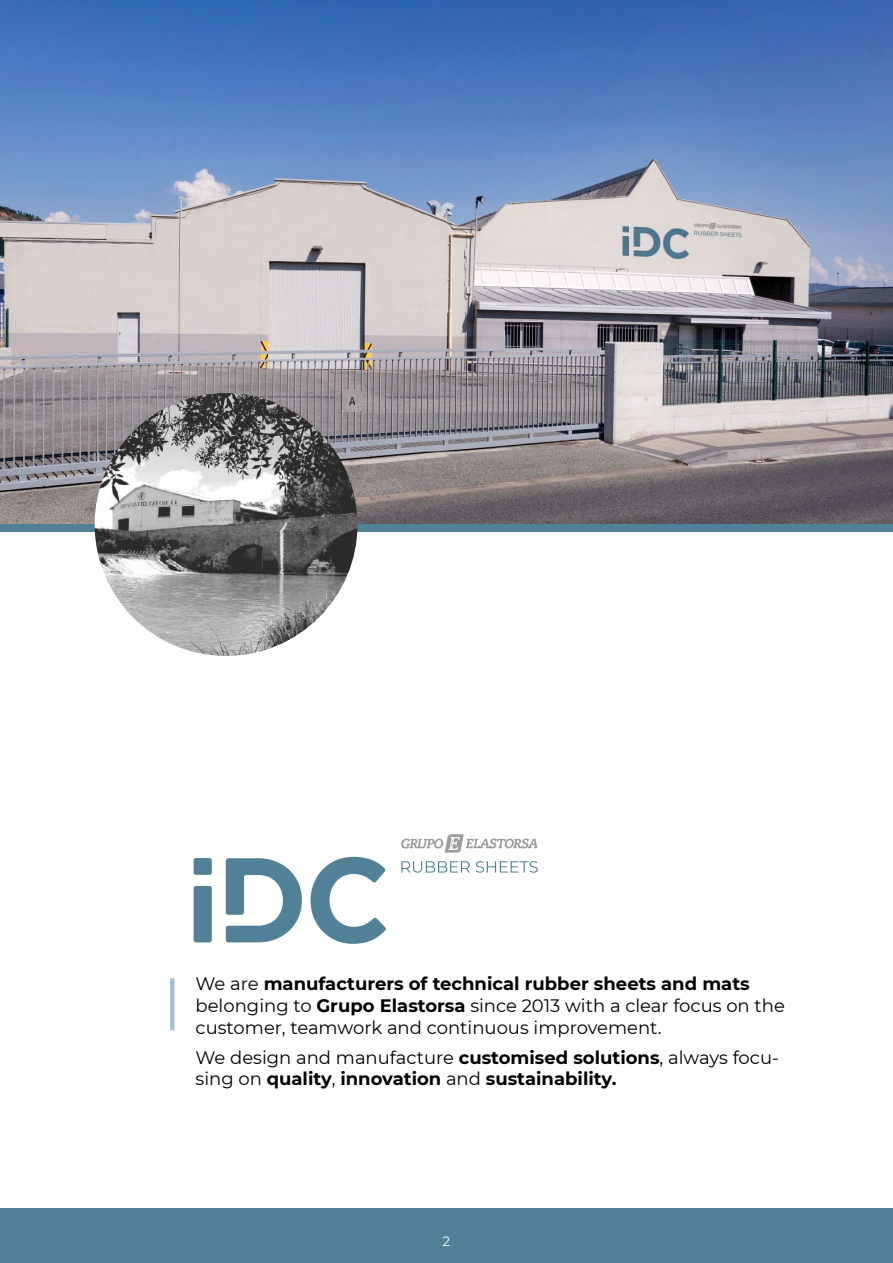
<style>
.page{position:relative;width:893px;height:1263px;background:#fff}
.page>*{position:absolute;margin:0;border:0;box-sizing:border-box;transform-origin:0 0}
.t1{font:18px/21.6px "Montserrat";color:#000}
.t2{font:700 18px/21.6px "Montserrat";color:#000}
.t3{font:13.5px "Montserrat";color:#fff}
.s1{font-weight:700}
.s2{font-weight:400}
</style>
<div class="page">
<div style="left:0;top:1209px;width:893px;height:54px;background:#518197"></div>
<img style="left:0;top:0;width:893px;height:524px">
<div style="left:170px;top:978px;width:5px;height:52px;background:#9dc3d4"></div>
<svg style="left:401px;top:834px;width:137px;height:19px"></svg>
<div style="left:194px;top:858px;width:18px;height:17px;background:#518196;border-radius:2px"></div>
<svg style="left:311px;top:857px;width:75px;height:87px"></svg>
<div style="left:194px;top:886px;width:18px;height:56px;background:#518196;border-radius:2px"></div>
<svg style="left:226px;top:858px;width:76px;height:84px"></svg>
<svg style="left:401px;top:861px;width:69px;height:12px"></svg>
<svg style="left:476px;top:861px;width:62px;height:12px"></svg>
<div style="left:0;top:524px;width:893px;height:8px;background:#518197"></div>
<img style="left:95px;top:393px;width:262px;height:263px;border-radius:131px">
<p class="t1" style="left:196px;top:972px;width:591px">We are <span class="s1">manufacturers of technical rubber sheets and mats </span>belonging to <span class="s1">Grupo Elastorsa</span> since 2013 with a clear focus on the customer, teamwork and continuous improvement.</p>
<p class="t2" style="left:196px;top:1045px;width:585px"><span class="s2">We design and manufacture</span> customised solutions<span class="s2">, always focu&shy;sing on</span> quality<span class="s2">,</span> innovation <span class="s2">and</span> sustainability.</p>
<p class="t3" style="left:443px;top:1232px;width:9px">2</p>
</div>
